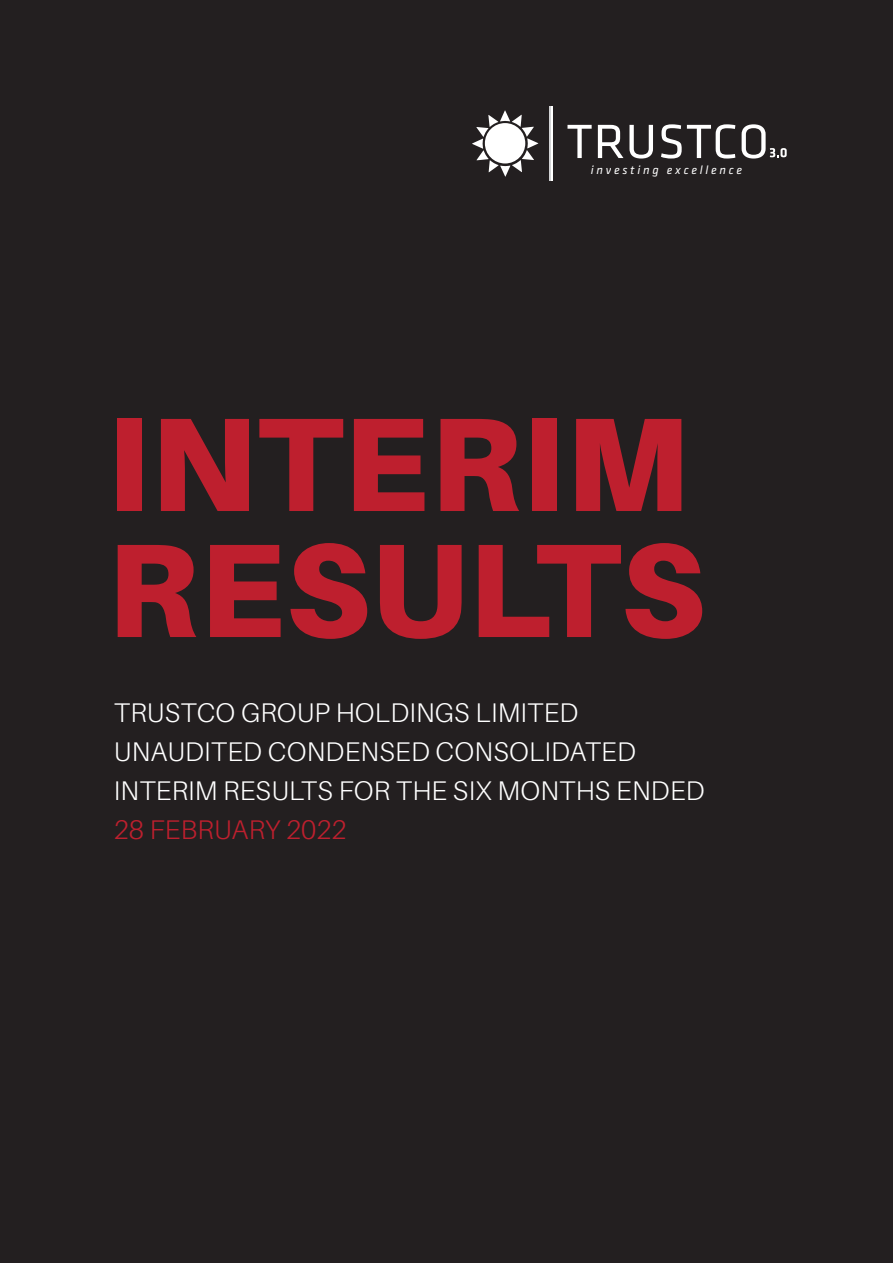
<style>
.page{position:relative;width:893px;height:1263px;background:#231f20}
.page>*{position:absolute;margin:0;border:0;box-sizing:border-box;transform-origin:0 0}
.Paragraph_style_01{font:900 133.5px "Aileron";letter-spacing:.01em;color:#be1f2e}
.Paragraph_style_01-2{font:300 27px "Aileron";letter-spacing:.01em;color:#fff}
.Paragraph_style_01-3{font:300 27px "Aileron";letter-spacing:.01em;color:#be1f2e}
.t1{font:italic 12.45px "Klavika";letter-spacing:.22em;color:#fff}
</style>
<div class="page">
<svg style="left:567px;top:125px;width:25px;height:33px"></svg>
<svg style="left:598px;top:125px;width:25px;height:33px"></svg>
<svg style="left:629px;top:125px;width:24px;height:34px"></svg>
<svg style="left:661px;top:124px;width:74px;height:35px"></svg>
<svg style="left:472px;top:110px;width:66px;height:67px"></svg>
<hr style="left:551px;top:106px;width:2px;height:75px;background:#fff">
<hr style="left:549px;top:106px;width:2px;height:75px;background:#d1d2d4">
<svg style="left:742px;top:124px;width:45px;height:35px"></svg>
<p class="t1" style="left:591px;top:163px;width:153px">investing excellence</p>
<p class="Paragraph_style_01" style="left:107px;top:387px;width:583px">INTERIM</p>
<p class="Paragraph_style_01" style="left:107px;top:513px;width:599px">RESULTS</p>
<p class="Paragraph_style_01-2" style="left:114px;top:698px;width:466px">TRUSTCO GROUP HOLDINGS LIMITED</p>
<p class="Paragraph_style_01-2" style="left:114px;top:737px;width:523px">UNAUDITED CONDENSED CONSOLIDATED</p>
<p class="Paragraph_style_01-2" style="left:114px;top:776px;width:592px">INTERIM RESULTS FOR THE SIX MONTHS ENDED</p>
<p class="Paragraph_style_01-3" style="left:114px;top:815px;width:234px">28 FEBRUARY 2022</p>
</div>
